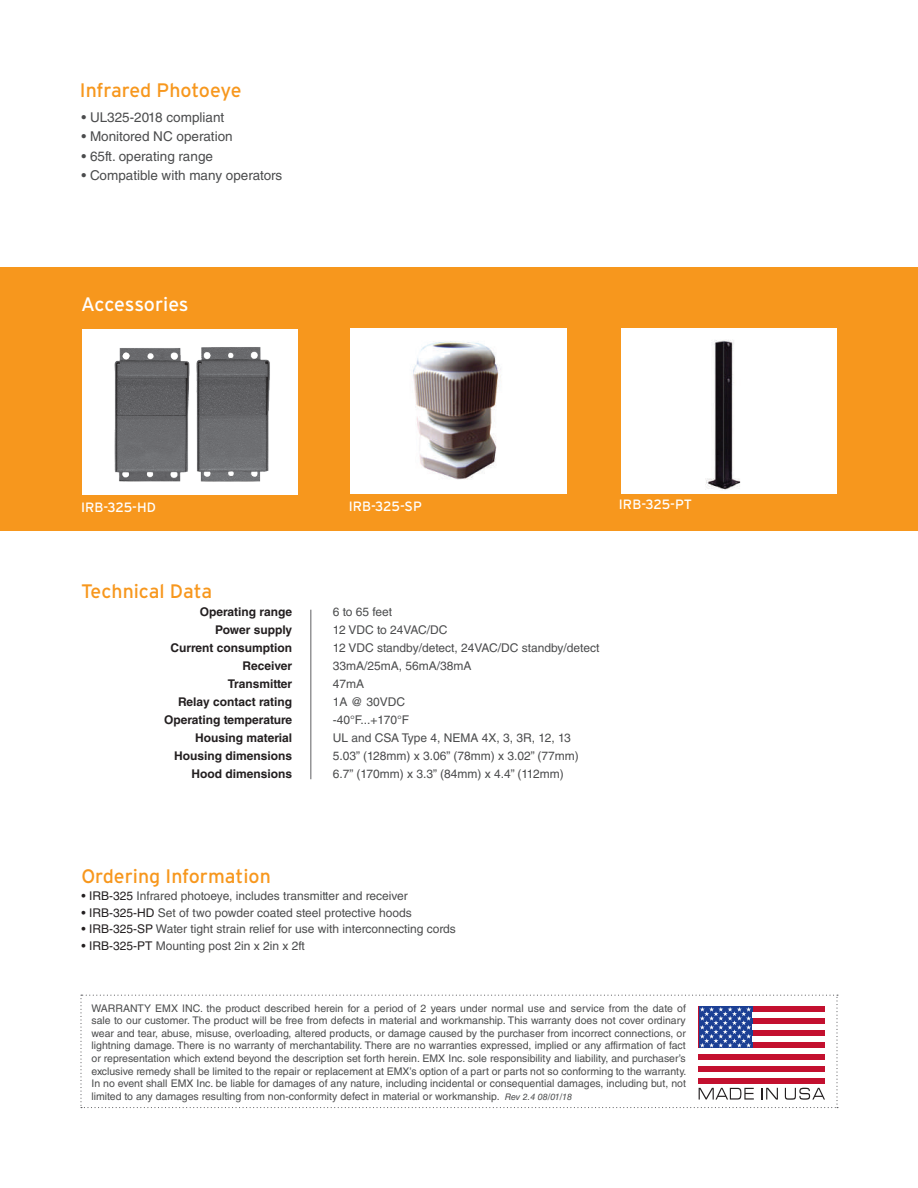
<style>
.page{position:relative;width:918px;height:1188px;background:#fff}
.page>*{position:absolute;margin:0;border:0;box-sizing:border-box;transform-origin:0 0}
.t1{font:19.5px "Interstate";color:#f7971d}
.t2{font:19.5px "Interstate";letter-spacing:-.01em;color:#fff}
.t3{font:13.5px "Helvetica LT Std";color:#4b4c4d}
.t4{font:13.5px "Interstate";color:#fff}
.t5{font:12px/18px "Helvetica LT Std";color:#4b4c4d}
.t6{font:700 12px/18px "Helvetica LT Std";color:#231f20;text-align:right}
.t7{font:10.5px/12.6px "Helvetica LT Std";color:#4b4c4d;text-align:justify}
.s1{color:#231f20}
.s2{font-style:italic;font-size:9px}
</style>
<div class="page">
<div style="left:0;top:267px;width:918px;height:264px;background:#f7971d"></div>
<svg style="left:80px;top:995px;width:758px;height:113px"></svg>
<hr style="left:311px;top:610px;width:1px;height:169px;background:#5f5f62">
<div style="left:82px;top:329px;width:216px;height:165px;background:#fff"></div>
<img style="left:114px;top:347px;width:156px;height:135px">
<div style="left:351px;top:328px;width:216px;height:166px;background:#fff"></div>
<img style="left:413px;top:341px;width:88px;height:139px">
<div style="left:621px;top:328px;width:216px;height:166px;background:#fff"></div>
<img style="left:705px;top:340px;width:36px;height:150px">
<h1 class="t1" style="left:80px;top:79px;width:163px">Infrared Photoeye</h1>
<p class="t3" style="left:82px;top:109px;width:144px">• UL325-2018 compliant</p>
<p class="t3" style="left:82px;top:129px;width:153px">• Monitored NC operation</p>
<p class="t3" style="left:82px;top:148px;width:133px">• 65ft. operating range</p>
<p class="t3" style="left:82px;top:168px;width:202px">• Compatible with many operators</p>
<h1 class="t2" style="left:81px;top:293px;width:109px">Accessories</h1>
<p class="t4" style="left:81px;top:499px;width:76px">IRB-325-HD</p>
<p class="t4" style="left:349px;top:499px;width:75px">IRB-325-SP</p>
<p class="t4" style="left:619px;top:497px;width:75px">IRB-325-PT</p>
<h1 class="t1" style="left:81px;top:580px;width:133px">Technical Data</h1>
<p class="t6" style="left:164px;top:603px;width:130px">Operating range<br>Power supply<br>Current consumption<br>Receiver<br>Transmitter<br>Relay contact rating<br>Operating temperature<br>Housing material<br>Housing dimensions<br>Hood dimensions</p>
<p class="t5" style="left:333px;top:603px;width:268px">6 to 65 feet<br>12 VDC to 24VAC/DC<br>12 VDC standby/detect, 24VAC/DC standby/detect<br>33mA/25mA, 56mA/38mA<br>47mA<br>1A @ 30VDC<br>-40°F...+170°F<br>UL and CSA Type 4, NEMA 4X, 3, 3R, 12, 13<br>5.03” (128mm) x 3.06” (78mm) x 3.02” (77mm)<br>6.7” (170mm) x 3.3” (84mm) x 4.4” (112mm)</p>
<h1 class="t1" style="left:81px;top:865px;width:191px">Ordering Information</h1>
<p class="t5" style="left:82px;top:887px;width:328px"><span class="s1">• IRB-325</span> Infrared photoeye, includes transmitter and receiver</p>
<p class="t5" style="left:82px;top:904px;width:332px"><span class="s1">• IRB-325-HD</span> Set of two powder coated steel protective hoods</p>
<p class="t5" style="left:82px;top:920px;width:376px"><span class="s1">• IRB-325-SP</span> Water tight strain relief for use with interconnecting cords</p>
<p class="t5" style="left:82px;top:937px;width:225px"><span class="s1">• IRB-325-PT</span> Mounting post 2in x 2in x 2ft</p>
<p class="t7" style="left:92px;top:1002px;width:597px">WARRANTY EMX INC. the product described herein for a period of 2 years under normal use and service from the date of sale to our customer. The product will be free from defects in material and workmanship. This warranty does not cover ordinary wear and tear, abuse, misuse, overloading, altered products, or damage caused by the purchaser from incorrect connections, or lightning damage. There is no warranty of merchantability. There are no warranties expressed, implied or any affirmation of fact or representation which extend beyond the description set forth herein. EMX Inc. sole responsibility and liability, and purchaser’s exclusive remedy shall be limited to the repair or replacement at EMX’s option of a part or parts not so conforming to the warranty.<br>In no event shall EMX Inc. be liable for damages of any nature, including incidental or consequential damages, including but, not limited to any damages resulting from non-conformity defect in material or workmanship. <span class="s2">Rev 2.4 08/01/18</span></p>
</div>
